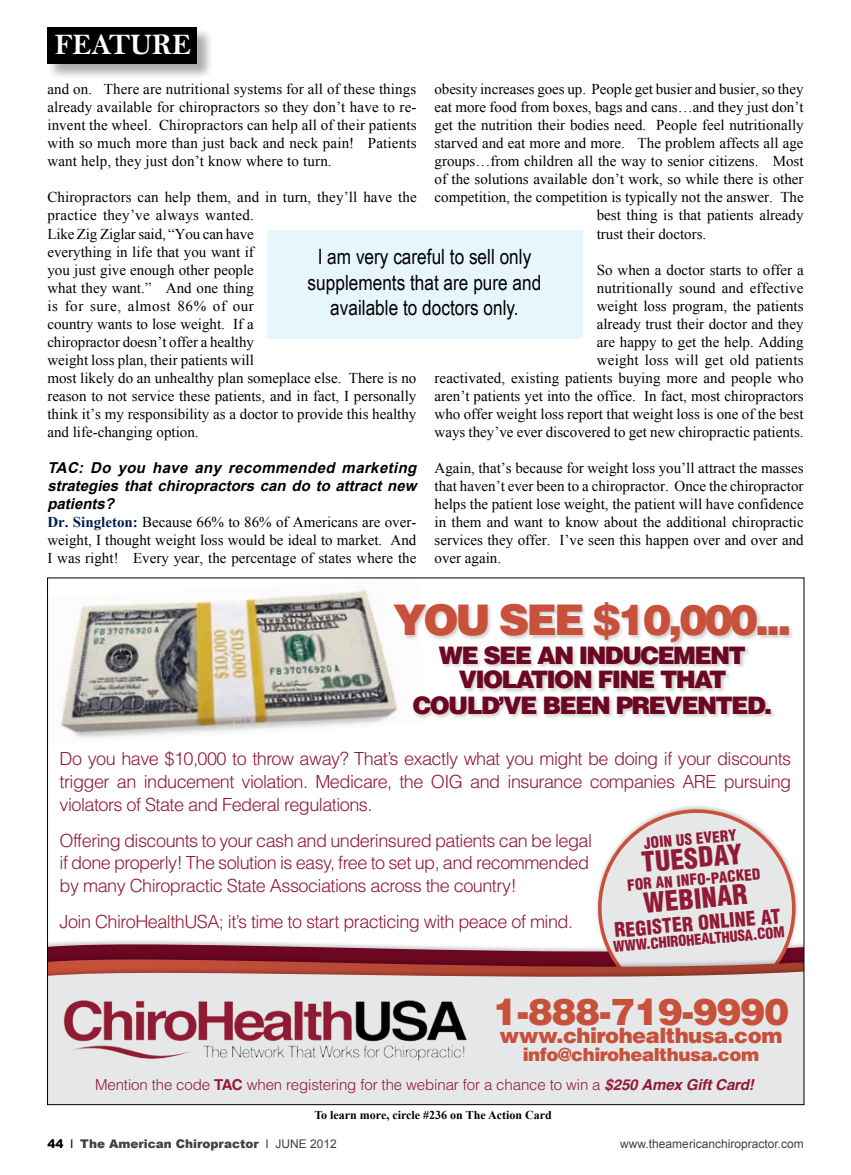
<style>
.page{position:relative;width:851px;height:1175px;background:#fff}
.page>*{position:absolute;margin:0;border:0;box-sizing:border-box;transform-origin:0 0}
.t1{font:900 42.15px "Helvetica";letter-spacing:-.07em;color:#c8513c}
.t2{font:900 36.9px "Helvetica";letter-spacing:-.025em;color:#c8513c}
.t3{font:30px "Bell MT Bold";color:#fff;scale:.96 1}
.t4{font:900 condensed 27.15px "Helvetica";color:#911a35}
.t5{font:900 24.15px/24.9px "Helvetica";letter-spacing:-.07em;color:#6b0721;text-align:center}
.t6{font:900 21.15px "Helvetica";letter-spacing:-.025em;color:#c8513c}
.t7{font:21px/25.2px "Arial Narrow";color:#000;text-align:center}
.t8{font:900 condensed 19.65px "Helvetica";color:#911a35}
.t9{font:300 18.15px/22.6px "Helvetica";letter-spacing:-.03em;color:#911a35;text-align:justify}
.t10{font:900 18.15px "Helvetica";letter-spacing:-.025em;color:#c8513c}
.t11{font:300 15.15px "Helvetica";letter-spacing:-.01em;color:#911a35}
.t12{font:900 condensed 15.15px "Helvetica";color:#911a35}
.t13{font:15px/18px "Times New Roman";color:#000;text-align:justify}
.t14{font:italic 700 15px/18px "Arial";color:#000;text-align:justify}
.t15{font:900 condensed 14.55px "Helvetica";color:#911a35}
.t16{font:700 12px "Times New Roman";color:#000}
.t17{font:900 12px "Arial";color:#414042}
.t18{font:12px "Arial";color:#414042}
.s1{font-weight:700;color:#001c54}
.s2{font-weight:700}
.s3{font-weight:700;font-style:italic}
.s4{color:#000}
.s5{font-weight:400;color:#000}
.s6{font-weight:400}
</style>
<div class="page">
<div style="left:47px;top:27px;width:166px;height:53px;background:#000;opacity:.33"></div>
<div style="left:47px;top:27px;width:150px;height:36px;background:#000"></div>
<div style="left:267px;top:230px;width:316px;height:109px;background:#e7f6fd"></div>
<svg style="left:49px;top:941px;width:753px;height:12px"></svg>
<div style="left:594px;top:803px;width:205px;height:205px;background:#fff"></div>
<svg style="left:595px;top:806px;width:203px;height:147px"></svg>
<div style="left:48px;top:953px;width:756px;height:102px;background:#000;opacity:.2"></div>
<svg style="left:49px;top:959px;width:753px;height:6px;background:#99484d"></svg>
<svg style="left:49px;top:965px;width:753px;height:137px;background:#dfd6d5"></svg>
<img style="left:58px;top:992px;width:413px;height:73px">
<img style="left:60px;top:588px;width:338px;height:150px">
<div style="left:412px;top:645px;width:364px;height:74px;background:#000;opacity:.2"></div>
<div style="left:392px;top:601px;width:401px;height:47px;background:#000;opacity:.2"></div>
<h3 class="t3" style="left:55px;top:26px;width:143px">FEATURE</h3>
<p class="t13" style="left:47px;top:80px;width:371px">and on. There are nutritional systems for all of these things already available for chiropractors so they don’t have to re&shy;invent the wheel. Chiropractors can help all of their patients with so much more than just back and neck pain! Patients want help, they just don’t know where to turn.</p>
<p class="t13" style="left:47px;top:188px;width:371px;text-align:left">Chiropractors can help them, and in turn, they’ll have the practice they’ve always wanted.<br>Like Zig Ziglar said, “You can have<br>everything in life that you want if<br>you just give enough other people<br>what they want.” And one thing<br>is for sure, almost 86% of our<br>country wants to lose weight. If a<br>chiropractor doesn’t offer a healthy<br>weight loss plan, their patients will<br>most likely do an unhealthy plan someplace else. There is no reason to not service these patients, and in fact, I personally think it’s my responsibility as a doctor to provide this healthy and life-changing option.</p>
<p class="t14" style="left:47px;top:459px;width:375px">TAC: Do you have any recommended marketing strategies that chiropractors can do to attract new patients?</p>
<p class="t13" style="left:47px;top:512px;width:370px"><span class="s1">Dr. Singleton:</span> Because 66% to 86% of Americans are over&shy;weight, I thought weight loss would be ideal to market. And I was right! Every year, the percentage of states where the</p>
<p class="t13" style="left:434px;top:80px;width:370px">obesity increases goes up. People get busier and busier, so they</p>
<p class="t13" style="left:434px;top:98px;width:370px">eat more food from boxes, bags and cans…and they just don’t</p>
<p class="t13" style="left:434px;top:116px;width:370px">get the nutrition their bodies need. People feel nutritionally</p>
<p class="t13" style="left:434px;top:134px;width:370px">starved and eat more and more. The problem affects all age</p>
<p class="t13" style="left:434px;top:152px;width:370px">groups…from children all the way to senior citizens. Most</p>
<p class="t13" style="left:434px;top:170px;width:370px">of the solutions available don’t work, so while there is other</p>
<p class="t13" style="left:434px;top:188px;width:370px">competition, the competition is typically not the answer. The</p>
<p class="t13" style="left:596px;top:206px;width:208px">best thing is that patients already</p>
<p class="t13" style="left:596px;top:224px;width:111px">trust their doctors.</p>
<p class="t13" style="left:434px;top:260px;width:370px;text-align:right">So when a doctor starts to offer a<br>nutritionally sound and effective<br>weight loss program, the patients<br>already trust their doctor and they<br>are happy to get the help. Adding<br>weight loss will get old patients<br>reactivated, existing patients buying more and people who aren’t patients yet into the office. In fact, most chiropractors who offer weight loss report that weight loss is one of the best ways they’ve ever discovered to get new chiropractic patients.</p>
<p class="t13" style="left:434px;top:458px;width:370px">Again, that’s because for weight loss you’ll attract the masses that haven’t ever been to a chiropractor. Once the chiropractor helps the patient lose weight, the patient will have confidence in them and want to know about the additional chiropractic services they offer. I’ve seen this happen over and over and over again.</p>
<h3 class="t7" style="left:307px;top:244px;width:235px">I am very careful to sell only supplements that are pure and available to doctors only.</h3>
<h1 class="t1" style="left:393px;top:592px;width:399px">YOU SEE $10,000...</h1>
<h3 class="t5" style="left:413px;top:642px;width:361px">WE SEE AN INDUCEMENT<br>VIOLATION FINE THAT<br>COULD’VE BEEN PREVENTED.</h3>
<p class="t9" style="left:60px;top:747px;width:733px">Do you have $10,000 to throw away? That’s exactly what you might be doing if your discounts trigger an inducement violation. Medicare, the OIG and insurance companies ARE pursuing violators of State and Federal regulations.</p>
<p class="t9" style="left:60px;top:828px;width:534px;text-align:left">Offering discounts to your cash and underinsured patients can be legal if done properly! The solution is easy, free to set up, and recommended by many Chiropractic State Associations across the country!</p>
<p class="t9" style="left:60px;top:910px;width:515px">Join ChiroHealthUSA; it’s time to start practicing with peace of mind.</p>
<p class="t12" style="left:643px;top:833px;width:94px;rotate:-5deg">JOIN US EVERY</p>
<h3 class="t4" style="left:640px;top:845px;width:103px;rotate:-5deg">TUESDAY</h3>
<p class="t12" style="left:626px;top:875px;width:135px;rotate:-5deg">FOR AN INFO-PACKED</p>
<h3 class="t4" style="left:642px;top:885px;width:106px;rotate:-5deg">WEBINAR</h3>
<h3 class="t8" style="left:613px;top:918px;width:168px;rotate:-5deg">REGISTER ONLINE AT</h3>
<p class="t15" style="left:612px;top:937px;width:173px;rotate:-5deg">WWW.CHIROHEALTHUSA.COM</p>
<h2 class="t2" style="left:493px;top:987px;width:297px">1-888-719-9990</h2>
<h3 class="t6" style="left:499px;top:1021px;width:284px">www.chirohealthusa.com</h3>
<p class="t10" style="left:522px;top:1043px;width:238px">info@chirohealthusa.com</p>
<p class="t11" style="left:95px;top:1075px;width:660px">Mention the code <span class="s2">TAC</span> when registering for the webinar for a chance to win a <span class="s3">$250 Amex Gift Card!</span></p>
<p class="t16" style="left:314px;top:1106px;width:239px">To learn more, circle #236 on The Action Card</p>
<p class="t17" style="left:47px;top:1135px;width:291px"><span class="s4">44</span> <span class="s5">I</span> The American Chiropractor <span class="s6">I JUNE 2012</span></p>
<p class="t18" style="left:620px;top:1135px;width:185px">www.theamericanchiropractor.com</p>
</div>
